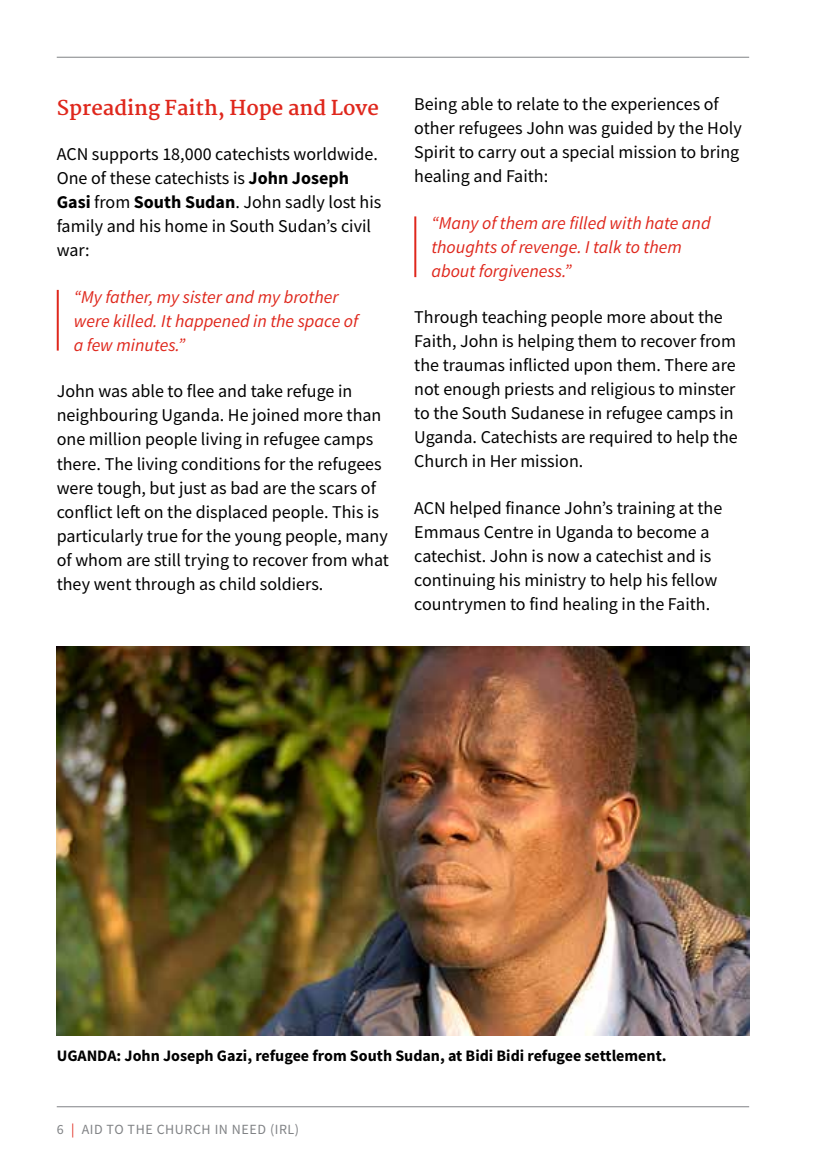
<style>
.page{position:relative;width:840px;height:1163px;background:#fff}
.page>*{position:absolute;margin:0;border:0;box-sizing:border-box;transform-origin:0 0}
.t1{font:700 20px "Martel";color:#df271c}
.t2{font:18px/24px "Source Sans Pro";color:#000}
.t3{font:italic 18px/24px "Source Sans Pro";color:#df271c}
.t4{font:700 16px "Source Sans Pro";color:#000}
.t5{font:14px "Source Sans Pro";letter-spacing:.04em;color:#808285}
.s1{font-weight:700}
.s2{color:#df271c}
</style>
<div class="page">
<hr style="left:57px;top:290px;width:2px;height:60px;background:#df271c">
<hr style="left:414px;top:216px;width:2px;height:61px;background:#df271c">
<img style="left:57px;top:646px;width:691px;height:388px">
<hr style="left:57px;top:1106px;width:691px;height:1px;background:#808285">
<hr style="left:57px;top:57px;width:691px;height:1px;background:#808285">
<p class="t1" style="left:57px;top:96px;width:323px">Spreading Faith, Hope and Love</p>
<p class="t2" style="left:57px;top:142px;width:326px">ACN supports 18,000 catechists worldwide.<br>One of these catechists is <span class="s1">John Joseph Gasi</span> from <span class="s1">South Sudan</span>. John sadly lost his family and his home in South Sudan’s civil war:</p>
<p class="t3" style="left:74px;top:284px;width:286px">“My father, my sister and my brother were killed. It happened in the space of a few minutes.”</p>
<p class="t2" style="left:57px;top:379px;width:333px">John was able to flee and take refuge in neighbouring Uganda. He joined more than one million people living in refugee camps there. The living conditions for the refugees were tough, but just as bad are the scars of conflict left on the displaced people. This is particularly true for the young people, many of whom are still trying to recover from what they went through as child soldiers.</p>
<p class="t2" style="left:414px;top:92px;width:329px">Being able to relate to the experiences of other refugees John was guided by the Holy Spirit to carry out a special mission to bring healing and Faith:</p>
<p class="t3" style="left:431px;top:210px;width:281px">“Many of them are filled with hate and thoughts of revenge. I talk to them about forgiveness.”</p>
<p class="t2" style="left:414px;top:305px;width:325px">Through teaching people more about the Faith, John is helping them to recover from the traumas inflicted upon them. There are not enough priests and religious to minster to the South Sudanese in refugee camps in Uganda. Catechists are required to help the Church in Her mission.</p>
<p class="t2" style="left:414px;top:496px;width:309px">ACN helped finance John’s training at the Emmaus Centre in Uganda to become a catechist. John is now a catechist and is continuing his ministry to help his fellow countrymen to find healing in the Faith.</p>
<p class="t4" style="left:57px;top:1044px;width:611px">UGANDA: John Joseph Gazi, refugee from South Sudan, at Bidi Bidi refugee settlement.</p>
<p class="t5" style="left:57px;top:1119px;width:244px">6 <span class="s2">|</span> AID TO THE CHURCH IN NEED (IRL)</p>
</div>
